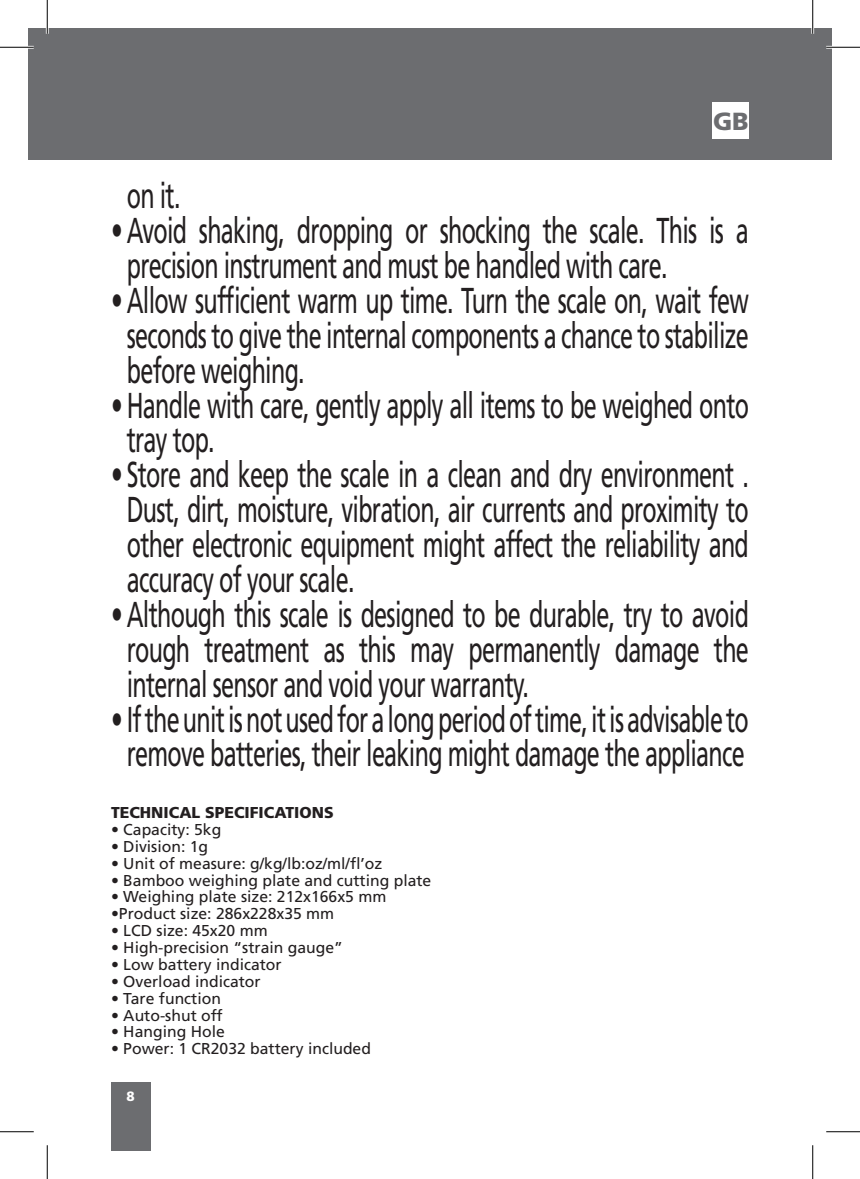
<style>
.page{position:relative;width:860px;height:1179px;background:#fff}
.page>*{position:absolute;margin:0;border:0;box-sizing:border-box;transform-origin:0 0}
.t1{font:36px/34.9px "Frutiger LT Std";letter-spacing:-.03em;color:#231f20;text-align:justify;scale:.65 1}
.t2{font:900 24.75px "Frutiger LT Std";color:#6c6d70}
.t3{font:15.75px "Frutiger LT Std";color:#231f20}
.t4{font:900 15.75px "Frutiger LT Std";color:#231f20}
.t5{font:900 13.5px "Frutiger LT Std";color:#fff}
</style>
<div class="page">
<div style="left:813px;top:28px;width:19px;height:132px;background:#6c6d70"></div>
<div style="left:28px;top:28px;width:785px;height:132px;background:#6c6d70"></div>
<div style="left:111px;top:1082px;width:39px;height:69px;background:#6c6d70"></div>
<div style="left:713px;top:103px;width:36px;height:36px;background:#fff"></div>
<hr style="left:0;top:46px;width:34px;height:3px;background:#fff">
<hr style="left:826px;top:46px;width:34px;height:3px;background:#fff">
<hr style="left:46px;top:0;width:3px;height:34px;background:#fff">
<hr style="left:811px;top:0;width:3px;height:34px;background:#fff">
<hr style="left:0;top:47px;width:34px;height:1px;background:#000">
<hr style="left:826px;top:47px;width:34px;height:1px;background:#000">
<hr style="left:0;top:1131px;width:34px;height:1px;background:#000">
<hr style="left:826px;top:1131px;width:34px;height:1px;background:#000">
<hr style="left:47px;top:0;width:1px;height:34px;background:#000">
<hr style="left:47px;top:1145px;width:1px;height:34px;background:#000">
<hr style="left:812px;top:0;width:1px;height:34px;background:#000">
<hr style="left:812px;top:1145px;width:1px;height:34px;background:#000">
<p class="t2" style="left:713px;top:106px;width:37px">GB</p>
<p class="t1" style="left:127px;top:178px;width:84px">on it.</p>
<p class="t1" style="left:127px;top:213px;width:958px;text-indent:-16px">• Avoid shaking, dropping or shocking the scale. This is a precision instrument and must be handled with care.</p>
<p class="t1" style="left:127px;top:283px;width:958px;text-indent:-16px">• Allow sufficient warm up time. Turn the scale on, wait few seconds to give the internal components a chance to stabilize before weighing.</p>
<p class="t1" style="left:127px;top:388px;width:959px;text-indent:-16px">• Handle with care, gently apply all items to be weighed onto tray top.</p>
<p class="t1" style="left:127px;top:457px;width:959px;text-indent:-16px">• Store and keep the scale in a clean and dry environment .<br>Dust, dirt, moisture, vibration, air currents and proximity to other electronic equipment might affect the reliability and accuracy of your scale.</p>
<p class="t1" style="left:127px;top:597px;width:959px;text-indent:-16px">• Although this scale is designed to be durable, try to avoid rough treatment as this may permanently damage the internal sensor and void your warranty.</p>
<p class="t1" style="left:111px;top:702px;width:983px;text-align:center">• If the unit is not used for a long period of time, it is advisable to remove batteries, their leaking might damage the appliance</p>
<p class="t4" style="left:111px;top:803px;width:224px">TECHNICAL SPECIFICATIONS</p>
<p class="t3" style="left:111px;top:820px;width:112px">• Capacity: 5kg</p>
<p class="t3" style="left:111px;top:837px;width:99px">• Division: 1g</p>
<p class="t3" style="left:111px;top:854px;width:273px">• Unit of measure: g/kg/lb:oz/ml/fl’oz</p>
<p class="t3" style="left:111px;top:871px;width:322px">• Bamboo weighing plate and cutting plate</p>
<p class="t3" style="left:111px;top:888px;width:277px">• Weighing plate size: 212x166x5 mm</p>
<p class="t3" style="left:111px;top:904px;width:225px">•Product size: 286x228x35 mm</p>
<p class="t3" style="left:111px;top:921px;width:158px">• LCD size: 45x20 mm</p>
<p class="t3" style="left:111px;top:938px;width:233px">• High-precision “strain gauge”</p>
<p class="t3" style="left:111px;top:955px;width:172px">• Low battery indicator</p>
<p class="t3" style="left:111px;top:972px;width:151px">• Overload indicator</p>
<p class="t3" style="left:111px;top:989px;width:111px">• Tare function</p>
<p class="t3" style="left:111px;top:1006px;width:113px">• Auto-shut off</p>
<p class="t3" style="left:111px;top:1022px;width:115px">• Hanging Hole</p>
<p class="t3" style="left:111px;top:1039px;width:261px">• Power: 1 CR2032 battery included</p>
<p class="t5" style="left:127px;top:1088px;width:10px">8</p>
</div>
